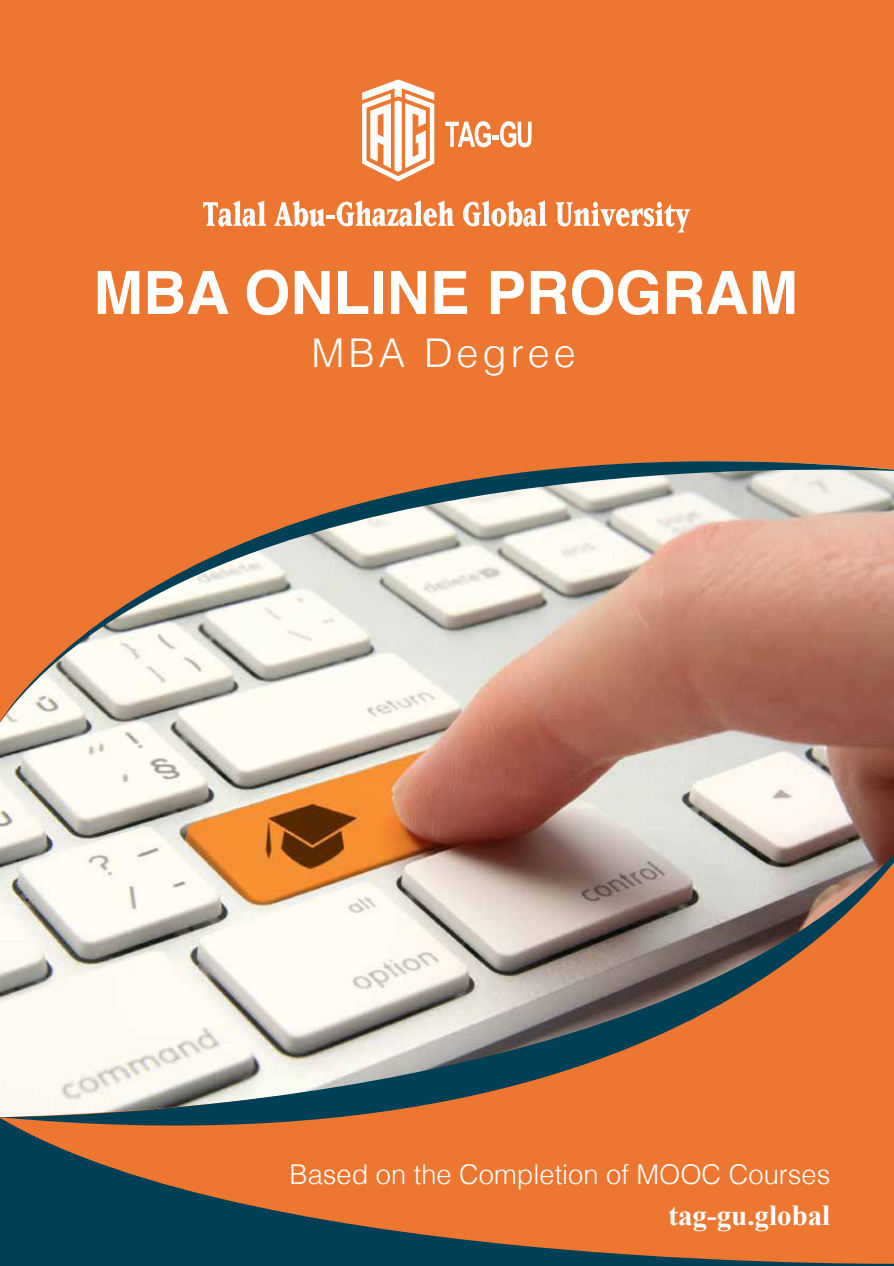
<style>
.page{position:relative;width:894px;height:1266px;background:#fff}
.page>*{position:absolute;margin:0;border:0;box-sizing:border-box;transform-origin:0 0}
.t1{font:700 59.7px "Helvetica";color:#fff}
.t2{font:300 39.6px "Helvetica";letter-spacing:.1em;color:#fff}
.t3{font:700 28.95px "Times New Roman";color:#fff}
.t4{font:300 27.3px "Helvetica";color:#fff}
</style>
<div class="page">
<img style="left:0;top:725px;width:894px;height:101px">
<div style="left:0;top:0;width:894px;height:725px;background:#ed7631"></div>
<svg style="left:0;top:399px;width:894px;height:324px;background:#d79f7e"></svg>
<img style="left:0;top:826px;width:894px;height:291px">
<svg style="left:0;top:1117px;width:894px;height:149px;background:#a6653c"></svg>
<svg style="left:203px;top:201px;width:63px;height:26px"></svg>
<svg style="left:274px;top:201px;width:181px;height:26px"></svg>
<svg style="left:463px;top:201px;width:84px;height:26px"></svg>
<svg style="left:555px;top:202px;width:136px;height:31px"></svg>
<svg style="left:362px;top:79px;width:72px;height:103px"></svg>
<svg style="left:445px;top:121px;width:87px;height:26px"></svg>
<h1 class="t1" style="left:93px;top:245px;width:706px">MBA ONLINE PROGRAM</h1>
<h2 class="t2" style="left:311px;top:329px;width:266px">MBA Degree</h2>
<p class="t4" style="left:290px;top:1157px;width:542px">Based on the Completion of MOOC Courses</p>
<p class="t3" style="left:668px;top:1194px;width:163px">tag-gu.global</p>
</div>
